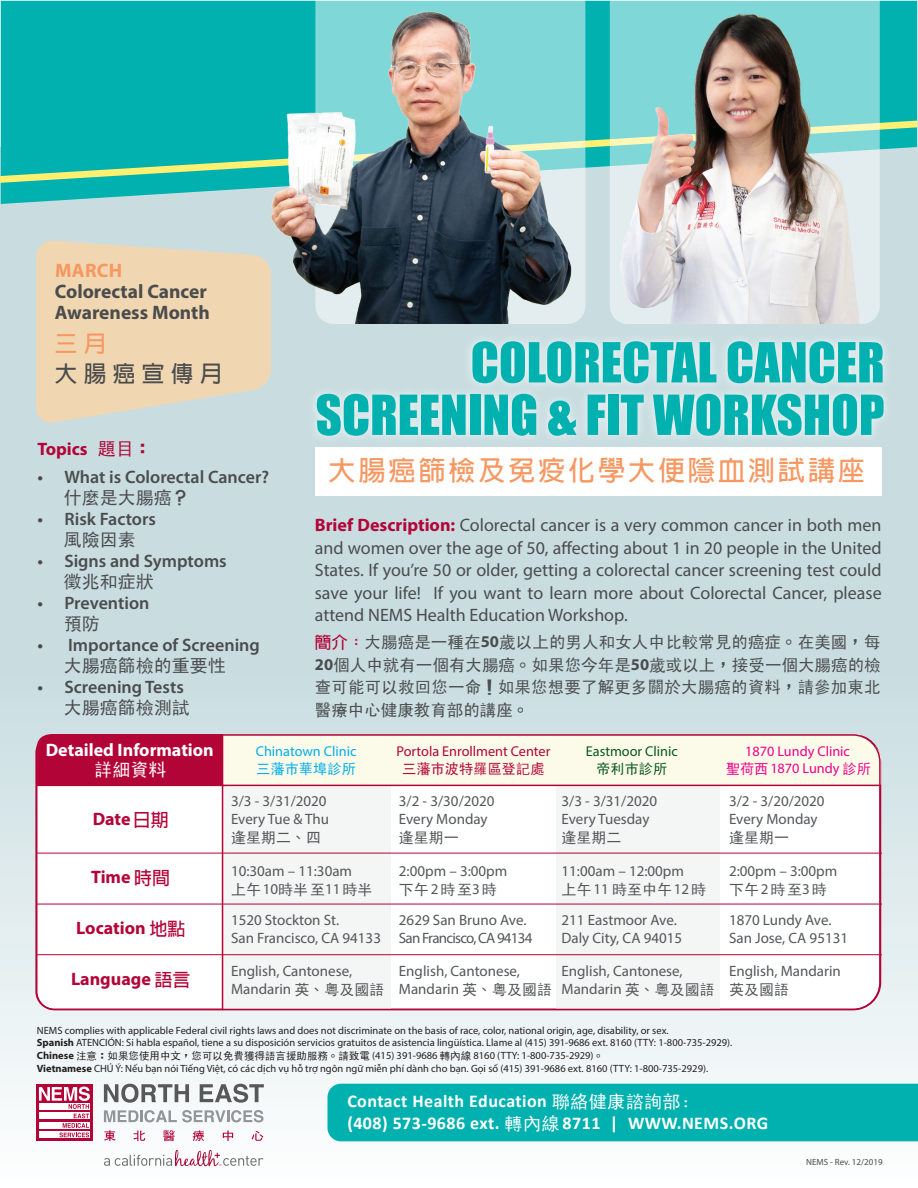
<style>
.page{position:relative;width:918px;height:1188px;background:#fff}
.page>*{position:absolute;margin:0;border:0;box-sizing:border-box;transform-origin:0 0}
.t1{font:51px/52.5px "Impact";color:#00b1b0;text-align:right}
.t2{font:27px "TSC F Hei L5 TT";letter-spacing:.11em;color:#f79761}
.t3{font:22.5px "TSC F Hei L5 TT";letter-spacing:.29em;color:#4b4c4d}
.t4{font:22.5px "TSC F Hei L5 TT";color:#f79761}
.t5{font:700 19.5px/21px "Myriad Pro";color:#4b4c4d}
.t6{font:700 19.5px "Myriad Pro";letter-spacing:.02em;color:#f79761}
.t7{font:18px/22.5px "Myriad Pro";color:#4b4c4d;text-align:justify}
.t8{font:600 18px "Myriad Pro";color:#4b4c4d}
.t9{font:700 18px/21.6px "Calibri";letter-spacing:.025em;color:#fff}
.t10{font:700 18px "Myriad Pro";color:#b30437}
.t11{font:18px "TSC F Hei M5 TT";color:#4b4c4d}
.t12{font:700 18px "Myriad Pro";color:#fff}
.t13{font:18px "TSC F Hei M5 TT";color:#fff}
.t14{font:18px "TSC F Hei M5 TT";color:#b30437}
.t15{font:16.5px/22.5px "TSC F Hei M5 TT";letter-spacing:.01em;color:#4b4c4d;text-align:justify}
.t16{font:15px/18px "Myriad Pro";color:#545759}
.t17{font:15px "TSC F Hei M5 TT";color:#545759}
.t18{font:15px/18px "Myriad Pro";letter-spacing:-.05em;color:#545759}
.t19{font:14.25px/17.1px "Myriad Pro";color:#ed028c;text-align:center}
.t20{font:14.25px "Myriad Pro";color:#b30437}
.t21{font:14.25px "Myriad Pro";color:#00aeef}
.t22{font:14.25px "Myriad Pro";color:#07581d}
.t23{font:14.25px "TSC F Hei M5 TT";color:#b30437}
.t24{font:14.25px "TSC F Hei M5 TT";color:#00aeef}
.t25{font:14.25px "TSC F Hei M5 TT";color:#07581d}
.t26{font:10.5px/12.6px "Myriad Pro";color:#231f20}
.t27{font:9px "Myriad Pro";color:#4b4c4d}
.s1{font-weight:700;color:#b30437}
.s2{font-family:"TSC F Hei L5 TT";color:#b30437}
.s3{font-family:"Myriad Pro";font-weight:700}
.s4{font-family:"TSC F Hei M5 TT"}
.s5{font-family:"TSC F Hei L5 TT";font-weight:400}
.s6{font-family:"Myriad Pro"}
.s7{font-weight:700}
.s8{font-family:"TSC F Hei M5 TT";font-weight:400}
</style>
<div class="page">
<div style="left:0;top:147px;width:918px;height:1041px;background:linear-gradient(to bottom,#bad3d8,#f1f6f7)"></div>
<svg style="left:1px;top:1px;width:916px;height:203px;background:#0fb4b4"></svg>
<svg style="left:0;top:121px;width:917px;height:62px;background:#2cbbad"></svg>
<div style="left:315px;top:447px;width:567px;height:49px;background:#fff"></div>
<svg style="left:36px;top:240px;width:235px;height:184px;background:#ebd7b7"></svg>
<div style="left:307px;top:333px;width:586px;height:112px;background:#fff;opacity:.75"></div>
<img style="left:603px;top:0;width:284px;height:324px">
<img style="left:245px;top:0;width:337px;height:324px">
<svg style="left:104px;top:1084px;width:85px;height:19px"></svg>
<svg style="left:200px;top:1084px;width:64px;height:19px"></svg>
<svg style="left:104px;top:1110px;width:159px;height:12px"></svg>
<div style="left:36px;top:1084px;width:57px;height:57px;background:#b30437"></div>
<svg style="left:39px;top:1137px;width:51px;height:1px"></svg>
<svg style="left:39px;top:1087px;width:51px;height:50px"></svg>
<svg style="left:104px;top:1130px;width:12px;height:11px"></svg>
<svg style="left:134px;top:1131px;width:11px;height:10px"></svg>
<svg style="left:163px;top:1131px;width:12px;height:10px"></svg>
<svg style="left:193px;top:1131px;width:11px;height:10px"></svg>
<svg style="left:223px;top:1130px;width:10px;height:11px"></svg>
<svg style="left:252px;top:1131px;width:11px;height:10px"></svg>
<svg style="left:104px;top:1150px;width:159px;height:16px"></svg>
<div style="left:327px;top:1084px;width:591px;height:57px;background:#00b1b0"></div>
<hr style="left:36px;top:853px;width:846px;height:1px;background:#b30437">
<hr style="left:36px;top:904px;width:846px;height:1px;background:#b30437">
<hr style="left:36px;top:954px;width:846px;height:1px;background:#b30437">
<svg style="left:35px;top:733px;width:846px;height:278px"></svg>
<h3 class="t6" style="left:55px;top:258px;width:69px">MARCH</h3>
<h3 class="t5" style="left:55px;top:281px;width:156px">Colorectal Cancer<br>Awareness Month</h3>
<h3 class="t4" style="left:55px;top:327px;width:53px">三月</h3>
<h3 class="t3" style="left:55px;top:357px;width:169px">大腸癌宣傳月</h3>
<h3 class="t14" style="left:98px;top:436px;width:55px">題目：</h3>
<h3 class="t10" style="left:37px;top:437px;width:52px">Topics</h3>
<h3 class="t8" style="left:37px;top:467px;width:233px">• What is Colorectal Cancer?</h3>
<h3 class="t8" style="left:37px;top:509px;width:120px">• Risk Factors</h3>
<h3 class="t8" style="left:37px;top:551px;width:191px">• Signs and Symptoms</h3>
<h3 class="t8" style="left:37px;top:593px;width:114px">• Prevention</h3>
<h3 class="t8" style="left:37px;top:635px;width:224px">• Importance of Screening</h3>
<h3 class="t8" style="left:37px;top:677px;width:148px">• Screening Tests</h3>
<h3 class="t11" style="left:64px;top:485px;width:127px">什麼是大腸癌？</h3>
<h3 class="t11" style="left:64px;top:527px;width:73px">風險因素</h3>
<h3 class="t11" style="left:64px;top:569px;width:91px">徵兆和症狀</h3>
<h3 class="t11" style="left:64px;top:611px;width:38px">預防</h3>
<h3 class="t11" style="left:64px;top:653px;width:163px">大腸癌篩檢的重要性</h3>
<h3 class="t11" style="left:64px;top:695px;width:127px">大腸癌篩檢測試</h3>
<h1 class="t1" style="left:316px;top:335px;width:571px">COLORECTAL CANCER<br>SCREENING &amp; FIT WORKSHOP</h1>
<h2 class="t2" style="left:329px;top:451px;width:538px">大腸癌篩檢及免疫化學大便隱血測試講座</h2>
<p class="t7" style="left:315px;top:514px;width:568px"><span class="s1">Brief Description:</span> Colorectal cancer is a very common cancer in both men and women over the age of 50, affecting about 1 in 20 people in the United States. If you’re 50 or older, getting a colorectal cancer screening test could save your life! If you want to learn more about Colorectal Cancer, please attend NEMS Health Education Workshop.</p>
<h3 class="t15" style="left:315px;top:629px;width:567px"><span class="s2">簡介：</span>大腸癌是一種在<span class="s3">50</span>歲以上的男人和女人中比較常見的癌症。在美國，每<span class="s3">20</span>個人中就有一個有大腸癌。如果您今年是<span class="s3">50</span>歲或以上，接受一個大腸癌的檢查可能可以救回您一命！如果您想要了解更多關於大腸癌的資料，請參加東北醫療中心健康教育部的講座。</h3>
<h3 class="t12" style="left:46px;top:738px;width:170px">Detailed Information</h3>
<h3 class="t13" style="left:94px;top:757px;width:73px">詳細資料</h3>
<h3 class="t21" style="left:256px;top:742px;width:102px">Chinatown Clinic</h3>
<h3 class="t24" style="left:256px;top:758px;width:101px">三藩市華埠診所</h3>
<h3 class="t20" style="left:397px;top:743px;width:155px">Portola Enrollment Center</h3>
<h3 class="t23" style="left:402px;top:759px;width:144px">三藩市波特羅區登記處</h3>
<h3 class="t22" style="left:586px;top:742px;width:94px">Eastmoor Clinic</h3>
<h3 class="t25" style="left:596px;top:758px;width:73px">帝利市診所</h3>
<h3 class="t19" style="left:726px;top:742px;width:147px">1870 Lundy Clinic<br><span class="s4">聖荷西</span> 1870 Lundy <span class="s4">診所</span></h3>
<h3 class="t10" style="left:93px;top:808px;width:78px">Date <span class="s5">日期</span></h3>
<h3 class="t16" style="left:231px;top:791px;width:100px">3/3 - 3/31/2020<br>Every Tue &amp; Thu</h3>
<h3 class="t17" style="left:231px;top:827px;width:91px">逢星期二、四</h3>
<h3 class="t16" style="left:399px;top:791px;width:97px">3/2 - 3/30/2020<br>Every Monday</h3>
<h3 class="t17" style="left:399px;top:827px;width:61px">逢星期一</h3>
<h3 class="t16" style="left:562px;top:791px;width:97px">3/3 - 3/31/2020<br>Every Tuesday</h3>
<h3 class="t17" style="left:562px;top:827px;width:61px">逢星期二</h3>
<h3 class="t16" style="left:729px;top:791px;width:97px">3/2 - 3/20/2020<br>Every Monday</h3>
<h3 class="t17" style="left:729px;top:827px;width:61px">逢星期一</h3>
<h3 class="t16" style="left:231px;top:862px;width:123px">10:30am – 11:30am</h3>
<h3 class="t17" style="left:231px;top:879px;width:143px">上午 <span class="s6">10</span>時半 至<span class="s6">11</span> 時半</h3>
<h3 class="t16" style="left:399px;top:862px;width:110px">2:00pm – 3:00pm</h3>
<h3 class="t17" style="left:399px;top:879px;width:99px">下午 <span class="s6">2</span> 時 至<span class="s6">3</span> 時</h3>
<h3 class="t10" style="left:91px;top:865px;width:81px">Time <span class="s5">時間</span></h3>
<h3 class="t10" style="left:76px;top:916px;width:111px">Location <span class="s5">地點</span></h3>
<h3 class="t10" style="left:71px;top:967px;width:121px">Language <span class="s5">語言</span></h3>
<h3 class="t16" style="left:399px;top:961px;width:155px">English, Cantonese,<br>Mandarin <span class="s4">英、粵及國語</span></h3>
<h3 class="t16" style="left:231px;top:911px;width:152px">1520 Stockton St.<br>San Francisco, CA 94133</h3>
<h3 class="t18" style="left:399px;top:911px;width:135px">2629 San Bruno Ave.<br>San Francisco, CA 94134</h3>
<h3 class="t16" style="left:231px;top:961px;width:155px">English, Cantonese,<br>Mandarin <span class="s4">英、粵及國語</span></h3>
<h3 class="t16" style="left:562px;top:862px;width:124px">11:00am – 12:00pm</h3>
<h3 class="t17" style="left:562px;top:879px;width:146px">上午 <span class="s6">11</span> 時至中午 <span class="s6">12</span> 時</h3>
<h3 class="t16" style="left:562px;top:911px;width:122px">211 Eastmoor Ave.<br>Daly City, CA 94015</h3>
<h3 class="t16" style="left:562px;top:961px;width:155px">English, Cantonese,<br>Mandarin <span class="s4">英、粵及國語</span></h3>
<h3 class="t16" style="left:729px;top:862px;width:110px">2:00pm – 3:00pm</h3>
<h3 class="t17" style="left:729px;top:879px;width:99px">下午 <span class="s6">2</span> 時 至<span class="s6">3</span> 時</h3>
<h3 class="t16" style="left:729px;top:911px;width:121px">1870 Lundy Ave.<br>San Jose, CA 95131</h3>
<h3 class="t16" style="left:729px;top:961px;width:113px">English, Mandarin</h3>
<h3 class="t17" style="left:729px;top:979px;width:61px">英及國語</h3>
<p class="t26" style="left:37px;top:1024px;width:697px">NEMS complies with applicable Federal civil rights laws and does not discriminate on the basis of race, color, national origin, age, disability, or sex.<br><span class="s7">Spanish</span> ATENCIÓN: Si habla español, tiene a su disposición servicios gratuitos de asistencia lingüística. Llame al (415) 391-9686 ext. 8160 (TTY: 1-800-735-2929).<br><span class="s7">Chinese</span> <span class="s4">注意：如果您使用中文，您可以免費獲得語言援助服務。請致電</span> (415) 391-9686 <span class="s4">轉內線</span> 8160 (TTY: 1-800-735-2929)<span class="s4">。<br></span><span class="s7">Vietnamese</span> CHÚ Ý: Nếu bạn nói Tiếng Việt, có các dịch vụ hỗ trợ ngôn ngữ miễn phí dành cho bạn. Gọi số (415) 391-9686 ext. 8160 (TTY: 1-800-735-2929).</p>
<h3 class="t9" style="left:347px;top:1089px;width:422px">Contact Health Education <span class="s8">聯絡健康諮詢部:<br></span>(408) 573-9686 ext. <span class="s8">轉內線</span> 8711 | WWW.NEMS.ORG</h3>
<p class="t27" style="left:806px;top:1156px;width:78px">NEMS - Rev. 12/2019</p>
</div>
